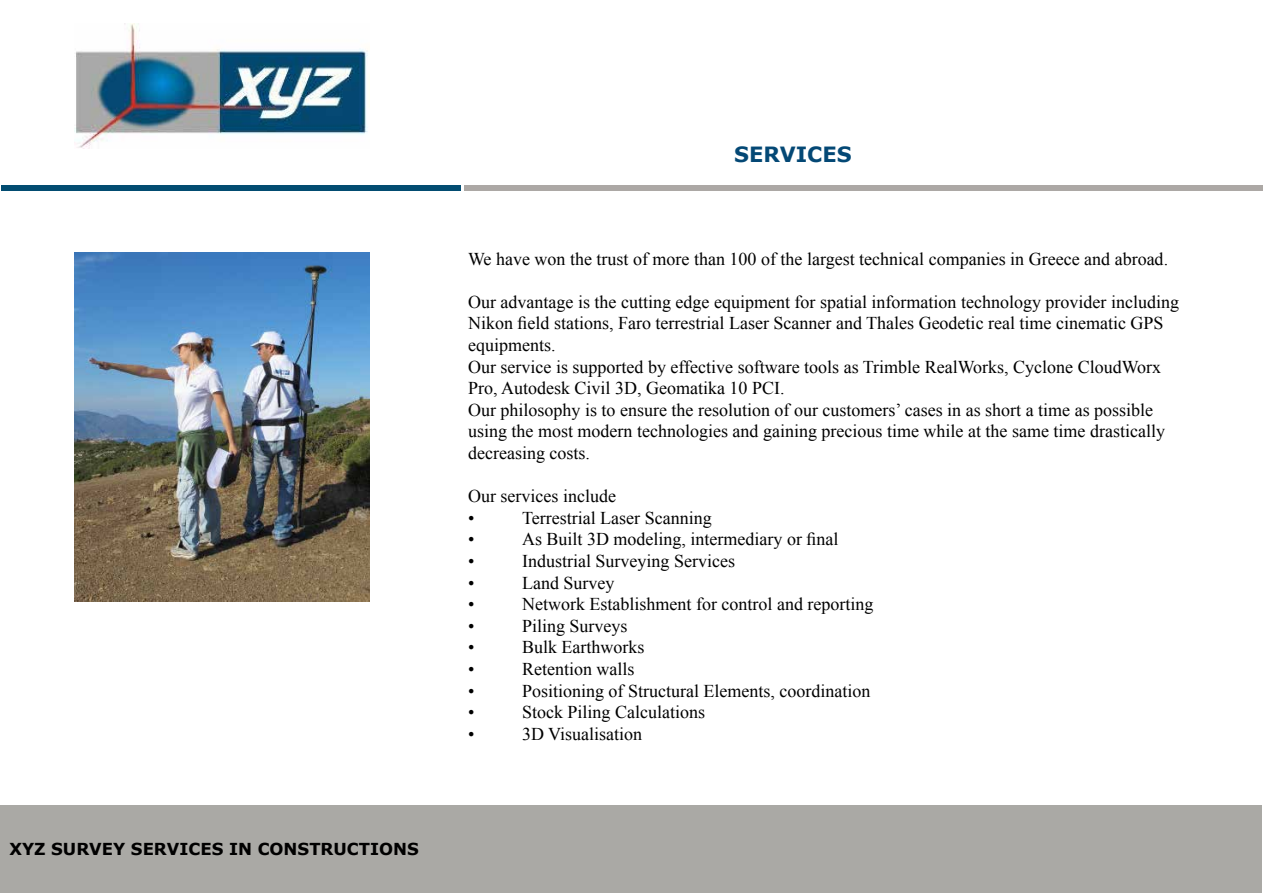
<style>
.page{position:relative;width:1263px;height:893px;background:#fff}
.page>*{position:absolute;margin:0;border:0;box-sizing:border-box;transform-origin:0 0}
.t1{font:700 21px "Verdana";color:#044875}
.t2{font:18px/21.6px "Times New Roman";color:#000}
.t3{font:700 16.5px "Verdana";color:#000}
</style>
<div class="page">
<div style="left:0;top:805px;width:1261px;height:88px;background:#aaa9a5"></div>
<img style="left:74px;top:24px;width:296px;height:124px">
<div style="left:2px;top:185px;width:458px;height:6px;background:#024c71"></div>
<div style="left:465px;top:185px;width:798px;height:6px;background:#aca8a5"></div>
<img style="left:74px;top:252px;width:296px;height:350px">
<p class="t3" style="left:9px;top:838px;width:411px">XYZ SURVEY SERVICES IN CONSTRUCTIONS</p>
<p class="t1" style="left:734px;top:139px;width:119px">SERVICES</p>
<p class="t2" style="left:468px;top:247px;width:702px">We have won the trust of more than 100 of the largest technical companies in Greece and abroad.</p>
<p class="t2" style="left:468px;top:290px;width:712px">Our advantage is the cutting edge equipment for spatial information technology provider including Nikon field stations, Faro terrestrial Laser Scanner and Thales Geodetic real time cinematic GPS equipments.<br>Our service is supported by effective software tools as Trimble RealWorks, Cyclone CloudWorx Pro, Autodesk Civil 3D, Geomatika 10 PCI.<br>Our philosophy is to ensure the resolution of our customers’ cases in as short a time as possible using the most modern technologies and gaining precious time while at the same time drastically decreasing costs.</p>
<p class="t2" style="left:468px;top:485px;width:149px">Our services include •</p>
<p class="t2" style="left:522px;top:506px;width:191px">Terrestrial Laser Scanning</p>
<p class="t2" style="left:468px;top:528px;width:8px">•</p>
<p class="t2" style="left:522px;top:528px;width:318px">As Built 3D modeling, intermediary or final</p>
<p class="t2" style="left:468px;top:549px;width:8px">•</p>
<p class="t2" style="left:522px;top:549px;width:214px">Industrial Surveying Services</p>
<p class="t2" style="left:468px;top:571px;width:8px">•</p>
<p class="t2" style="left:522px;top:571px;width:94px">Land Survey</p>
<p class="t2" style="left:468px;top:593px;width:8px">•</p>
<p class="t2" style="left:522px;top:593px;width:353px">Network Establishment for control and reporting</p>
<p class="t2" style="left:468px;top:614px;width:8px">•</p>
<p class="t2" style="left:522px;top:614px;width:107px">Piling Surveys</p>
<p class="t2" style="left:468px;top:636px;width:8px">•</p>
<p class="t2" style="left:522px;top:636px;width:124px">Bulk Earthworks</p>
<p class="t2" style="left:468px;top:657px;width:8px">•</p>
<p class="t2" style="left:522px;top:657px;width:114px">Retention walls</p>
<p class="t2" style="left:468px;top:679px;width:8px">•</p>
<p class="t2" style="left:522px;top:679px;width:350px">Positioning of Structural Elements, coordination</p>
<p class="t2" style="left:468px;top:701px;width:8px">•</p>
<p class="t2" style="left:522px;top:701px;width:185px">Stock Piling Calculations</p>
<p class="t2" style="left:468px;top:722px;width:8px">•</p>
<p class="t2" style="left:522px;top:722px;width:122px">3D Visualisation</p>
</div>
